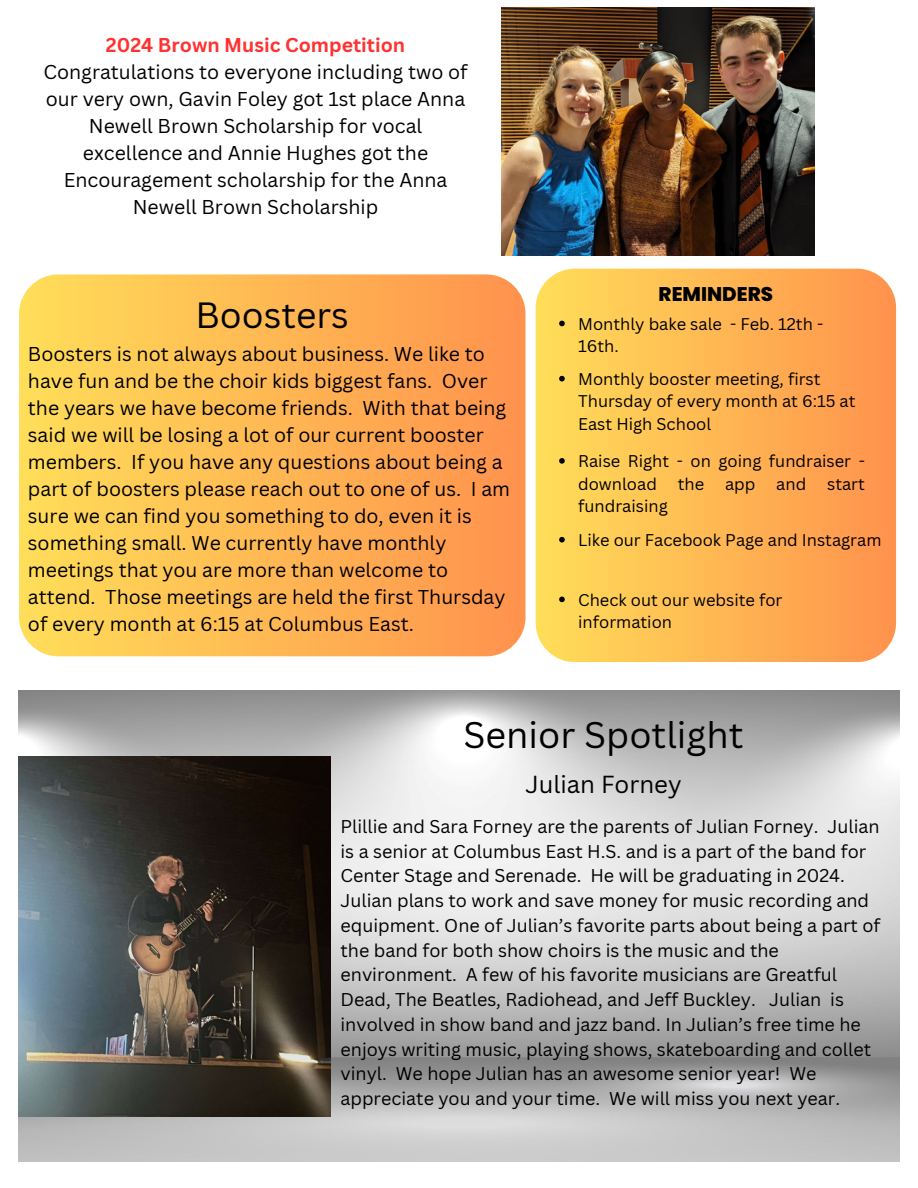
<style>
.page{position:relative;width:918px;height:1188px;background:#fff}
.page>*{position:absolute;margin:0;border:0;box-sizing:border-box;transform-origin:0 0}
.t1{font:36px "Canva Sans";color:#000}
.t2{font:35.55px "Canva Sans";color:#000}
.t3{font:24px "Canva Sans";color:#000}
.t4{font:800 19.8px "Poppins";color:#000}
.t5{font:19.5px/27px "Canva Sans";color:#000}
.t6{font:18px/24.8px "Canva Sans";color:#000}
.t7{font:16.5px/22.5px "Canva Sans";color:#000}
.s1{font-weight:700;color:#ff3131}
</style>
<div class="page">
<img style="left:18px;top:690px;width:881px;height:472px">
<div style="left:19px;top:274px;width:507px;height:382px;background:linear-gradient(to right,#ffde59,#ff924d);border-radius:39px"></div>
<div style="left:536px;top:269px;width:360px;height:392px;background:linear-gradient(to right,#ffde59,#ff924d);border-radius:39px"></div>
<img style="left:18px;top:757px;width:312px;height:360px">
<img style="left:502px;top:8px;width:312px;height:247px">
<svg style="left:559px;top:597px;width:6px;height:5px"></svg>
<svg style="left:559px;top:537px;width:6px;height:6px"></svg>
<svg style="left:559px;top:458px;width:6px;height:6px"></svg>
<svg style="left:559px;top:321px;width:6px;height:5px"></svg>
<svg style="left:559px;top:376px;width:6px;height:5px"></svg>
<h4 class="t5" style="left:43px;top:31px;width:426px;text-align:center"><span class="s1">2024 Brown Music Competition </span>Congratulations to everyone including two of our very own, Gavin Foley got 1st place Anna Newell Brown Scholarship for vocal excellence and Annie Hughes got the Encouragement scholarship for the Anna Newell Brown Scholarship</h4>
<h1 class="t2" style="left:196px;top:290px;width:155px">Boosters</h1>
<h1 class="t5" style="left:28px;top:340px;width:484px">Boosters is not always about business. We like to have fun and be the choir kids biggest fans. Over the years we have become friends. With that being said we will be losing a lot of our current booster members. If you have any questions about being a part of boosters please reach out to one of us. I am sure we can find you something to do, even it is something small. We currently have monthly meetings that you are more than welcome to attend. Those meetings are held the first Thursday of every month at 6:15 at Columbus East.</h1>
<h2 class="t4" style="left:659px;top:280px;width:116px">REMINDERS</h2>
<p class="t7" style="left:578px;top:312px;width:247px">Monthly bake sale - Feb. 12th -<br>16th.</p>
<p class="t7" style="left:578px;top:367px;width:279px">Monthly booster meeting, first<br>Thursday of every month at 6:15 at<br>East High School</p>
<p class="t7" style="left:578px;top:449px;width:288px">Raise Right - on going fundraiser - download</p>
<p class="t7" style="left:678px;top:472px;width:28px">the</p>
<p class="t7" style="left:725px;top:472px;width:32px">app</p>
<p class="t7" style="left:776px;top:472px;width:32px">and</p>
<p class="t7" style="left:827px;top:472px;width:39px">start</p>
<p class="t7" style="left:578px;top:494px;width:91px">fundraising</p>
<p class="t7" style="left:578px;top:528px;width:305px">Like our Facebook Page and Instagram</p>
<h3 class="t7" style="left:578px;top:588px;width:206px">Check out our website for information</h3>
<p class="t1" style="left:464px;top:710px;width:281px">Senior Spotlight</p>
<p class="t3" style="left:526px;top:767px;width:158px">Julian Forney</p>
<p class="t6" style="left:341px;top:814px;width:541px">Plillie and Sara Forney are the parents of Julian Forney. Julian is a senior at Columbus East H.S. and is a part of the band for Center Stage and Serenade. He will be graduating in 2024.<br>Julian plans to work and save money for music recording and equipment. One of Julian’s favorite parts about being a part of the band for both show choirs is the music and the environment. A few of his favorite musicians are Greatful Dead, The Beatles, Radiohead, and Jeff Buckley. Julian is involved in show band and jazz band. In Julian’s free time he enjoys writing music, playing shows, skateboarding and collet vinyl. We hope Julian has an awesome senior year! We appreciate you and your time. We will miss you next year.</p>
</div>
